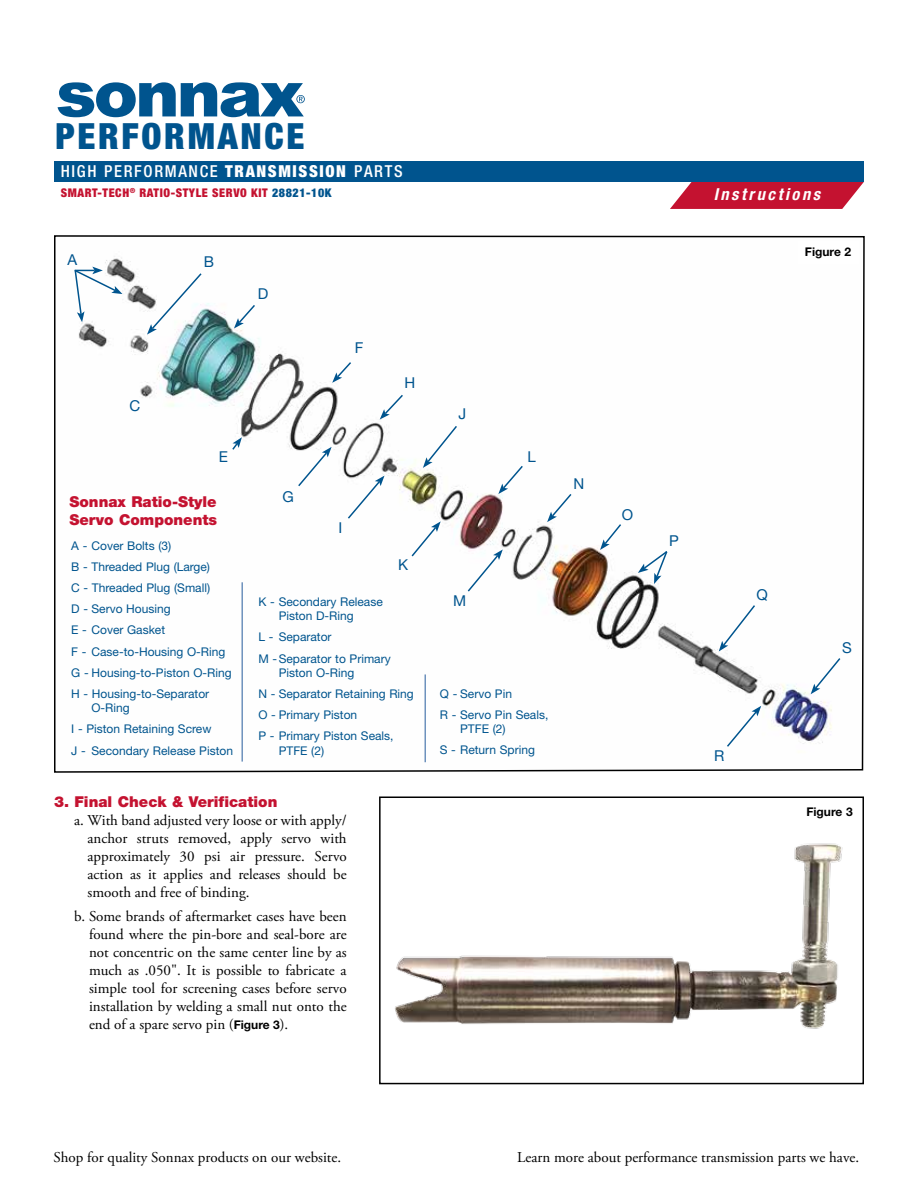
<style>
.page{position:relative;width:918px;height:1188px;background:#fff}
.page>*{position:absolute;margin:0;border:0;box-sizing:border-box;transform-origin:0 0}
.t1{font:900 condensed 36.15px "Helvetica Neue LT Std";letter-spacing:.075em;color:#00548e}
.t2{font:500 condensed 16.5px "Helvetica Neue LT Std";letter-spacing:.1em;color:#fff}
.t3{font:italic 700 condensed 16.5px "Helvetica Neue LT Std";letter-spacing:.155em;color:#fff}
.t4{font:15px/18px "Adobe Garamond Pro";color:#000;text-align:justify}
.t5{font:900 15px/18px "Helvetica Neue LT Std";color:#c41230}
.t6{font:15px "Helvetica Neue LT Std";color:#00548e}
.t7{font:12px/21.1px "Helvetica Neue LT Std";color:#00548e}
.t8{font:900 condensed 12px "Helvetica Neue LT Std";letter-spacing:.05em;color:#c41230}
.t9{font:700 12px "Helvetica Neue LT Std";color:#000}
.s1{color:#00548e}
.s2{font-weight:900}
.s3{font-family:"Helvetica Neue LT Std";font-weight:700;font-size:12px}
</style>
<div class="page">
<svg style="left:54px;top:235px;width:811px;height:538px"></svg>
<svg style="left:547px;top:492px;width:26px;height:30px"></svg>
<svg style="left:297px;top:447px;width:35px;height:41px"></svg>
<svg style="left:332px;top:361px;width:21px;height:22px"></svg>
<svg style="left:234px;top:303px;width:23px;height:26px"></svg>
<svg style="left:231px;top:437px;width:11px;height:14px"></svg>
<svg style="left:380px;top:393px;width:25px;height:27px"></svg>
<svg style="left:498px;top:464px;width:26px;height:30px"></svg>
<svg style="left:346px;top:476px;width:39px;height:44px"></svg>
<svg style="left:410px;top:521px;width:31px;height:37px"></svg>
<svg style="left:719px;top:604px;width:38px;height:48px"></svg>
<svg style="left:725px;top:706px;width:36px;height:42px"></svg>
<svg style="left:638px;top:542px;width:34px;height:42px"></svg>
<svg style="left:466px;top:549px;width:37px;height:44px"></svg>
<svg style="left:811px;top:656px;width:31px;height:38px"></svg>
<svg style="left:147px;top:272px;width:56px;height:63px"></svg>
<hr style="left:241px;top:582px;width:2px;height:180px;background:#6e92bd">
<hr style="left:424px;top:674px;width:2px;height:88px;background:#6e92bd">
<svg style="left:600px;top:523px;width:23px;height:27px"></svg>
<svg style="left:423px;top:424px;width:36px;height:44px"></svg>
<svg style="left:73px;top:267px;width:49px;height:55px"></svg>
<div style="left:798px;top:241px;width:60px;height:22px;background:#fff"></div>
<img style="left:395px;top:843px;width:448px;height:186px">
<div style="left:379px;top:796px;width:485px;height:288px;border:2px solid #000"></div>
<svg style="left:670px;top:182px;width:194px;height:27px;background:#ca2c47"></svg>
<div style="left:54px;top:161px;width:810px;height:21px;background:#00548e"></div>
<svg style="left:58px;top:82px;width:247px;height:35px"></svg>
<h1 class="t1" style="left:56px;top:114px;width:250px">PERFORMANCE</h1>
<p class="t8" style="left:61px;top:185px;width:272px">SMART-TECH<sup>®</sup> RATIO-STYLE SERVO KIT <span class="s1">28821-10K</span></p>
<p class="t2" style="left:61px;top:162px;width:343px">HIGH PERFORMANCE <span class="s2">TRANSMISSION</span> PARTS</p>
<p class="t6" style="left:67px;top:251px;width:11px">A</p>
<p class="t6" style="left:204px;top:253px;width:12px">B</p>
<p class="t6" style="left:129px;top:397px;width:12px">C</p>
<p class="t6" style="left:219px;top:448px;width:11px">E</p>
<p class="t5" style="left:70px;top:493px;width:149px">Sonnax Ratio-Style<br>Servo Components</p>
<p class="t7" style="left:71px;top:535px;width:162px">A - Cover Bolts (3)<br>B - Threaded Plug (Large)<br>C - Threaded Plug (Small)<br>D - Servo Housing<br>E - Cover Gasket<br>F - Case-to-Housing O-Ring<br>G - Housing-to-Piston O-Ring<br>H - Housing-to-Separator</p>
<p class="t7" style="left:71px;top:697px;width:163px;text-indent:20px">O-Ring<br>I - Piston Retaining Screw<br>J - Secondary Release Piston</p>
<p class="t6" style="left:258px;top:285px;width:12px">D</p>
<p class="t6" style="left:283px;top:488px;width:13px">G</p>
<p class="t6" style="left:355px;top:338px;width:10px">F</p>
<p class="t6" style="left:405px;top:374px;width:12px">H</p>
<p class="t6" style="left:339px;top:519px;width:5px">I</p>
<p class="t6" style="left:398px;top:556px;width:12px">K</p>
<p class="t7" style="left:279px;top:594px;width:106px;line-height:14.4px;text-indent:-20px">K - Secondary Release<br>Piston D-Ring</p>
<p class="t7" style="left:258px;top:626px;width:134px">L - Separator<br>M -Separator to Primary</p>
<p class="t7" style="left:258px;top:662px;width:157px;text-indent:20px">Piston O-Ring<br>N - Separator Retaining Ring<br>O - Primary Piston<br>P - Primary Piston Seals,</p>
<p class="t7" style="left:279px;top:740px;width:47px">PTFE (2)</p>
<p class="t5" style="left:54px;top:793px;width:225px">3. Final Check &amp; Verification</p>
<p class="t4" style="left:88px;top:812px;width:261px;text-indent:-13px">a. With band adjusted very loose or with apply/ anchor struts removed, apply servo with approximately 30 psi air pressure. Servo action as it applies and releases should be smooth and free of binding.</p>
<p class="t4" style="left:89px;top:908px;width:259px;text-indent:-15px">b. Some brands of aftermarket cases have been found where the pin-bore and seal-bore are not concentric on the same center line by as much as .050". It is possible to fabricate a simple tool for screening cases before servo installation by welding a small nut onto the end of a spare servo pin (<span class="s3">Figure 3</span>).</p>
<p class="t6" style="left:459px;top:404px;width:9px">J</p>
<p class="t6" style="left:453px;top:591px;width:15px">M</p>
<p class="t6" style="left:528px;top:448px;width:10px">L</p>
<p class="t7" style="left:440px;top:683px;width:110px">Q - Servo Pin<br>R - Servo Pin Seals,</p>
<p class="t7" style="left:440px;top:718px;width:97px;text-indent:20px">PTFE (2)<br>S - Return Spring</p>
<p class="t6" style="left:574px;top:475px;width:12px">N</p>
<p class="t3" style="left:714px;top:185px;width:108px">Instructions</p>
<p class="t9" style="left:805px;top:245px;width:48px">Figure 2</p>
<p class="t6" style="left:622px;top:505px;width:13px">O</p>
<p class="t6" style="left:669px;top:532px;width:11px">P</p>
<p class="t6" style="left:757px;top:586px;width:13px">Q</p>
<p class="t6" style="left:714px;top:747px;width:12px">R</p>
<p class="t6" style="left:842px;top:639px;width:11px">S</p>
<p class="t9" style="left:806px;top:804px;width:48px">Figure 3</p>
<p class="t4" style="left:54px;top:1148px;width:289px">Shop for quality Sonnax products on our website.</p>
<p class="t4" style="left:517px;top:1148px;width:343px">Learn more about performance transmission parts we have.</p>
</div>
